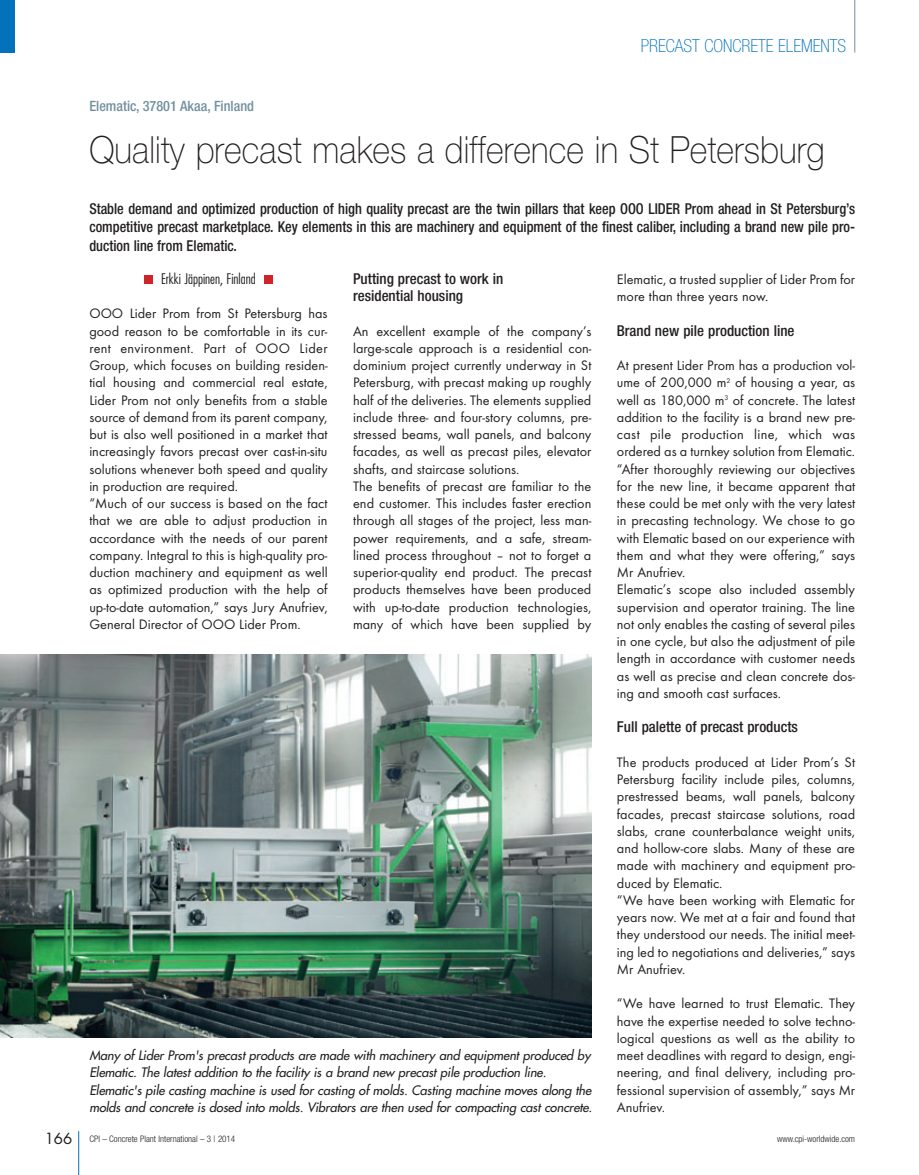
<style>
.page{position:relative;width:919px;height:1175px;background:#fff}
.page>*{position:absolute;margin:0;border:0;box-sizing:border-box;transform-origin:0 0}
.t1{font:100 37.5px "Helvetica Neue";letter-spacing:.005em;color:#231f20;scale:.9 1}
.t2{font:100 condensed 18px "Helvetica Neue";color:#0372bb}
.t3{font:500 condensed 15px/18.8px "Helvetica Neue";color:#231f20;text-align:justify;scale:.95 1}
.t4{font:500 condensed 15px/17.2px "Helvetica Neue";color:#231f20}
.t5{font:14.25px/17.2px "Futura T";color:#231f20}
.t6{font:500 condensed 14.25px "Helvetica Neue";color:#73909f}
.t7{font:300 condensed 14.25px "Futura";color:#231f20}
.t8{font:italic 12.75px/17.2px "Futura";color:#231f20}
.t9{font:300 condensed 9px "Helvetica Neue";color:#231f20}
.s1{font-family:"Futura";font-weight:400;font-stretch:normal;font-size:15px}
</style>
<div class="page">
<hr style="left:78px;top:1131px;width:1px;height:44px;background:#0372bb">
<hr style="left:854px;top:0;width:1px;height:53px;background:#73909f">
<div style="left:0;top:0;width:15px;height:53px;background:#0372bb"></div>
<div style="left:144px;top:275px;width:9px;height:9px;background:#d1232a"></div>
<div style="left:264px;top:275px;width:8px;height:9px;background:#d1232a"></div>
<img style="left:0;top:655px;width:591px;height:382px">
<p class="t6" style="left:89px;top:98px;width:166px">Elematic, 37801 Akaa, Finland</p>
<p class="t2" style="left:640px;top:36px;width:207px">PRECAST CONCRETE ELEMENTS</p>
<h1 class="t1" style="left:89px;top:129px;width:818px">Quality precast makes a difference in St Petersburg</h1>
<p class="t3" style="left:89px;top:199px;width:807px">Stable demand and optimized production of high quality precast are the twin pillars that keep OOO LIDER Prom ahead in St Petersburg’s competitive precast marketplace. Key elements in this are machinery and equipment of the finest caliber, including a brand new pile pro&shy;duction line from Elematic.</p>
<p class="t7" style="left:161px;top:270px;width:96px">Erkki Jäppinen, Finland</p>
<p class="t5" style="left:89px;top:305px;width:240px">OOO Lider Prom from St Petersburg has good reason to be comfortable in its cur&shy;rent environment. Part of OOO Lider Group, which focuses on building residen&shy;tial housing and commercial real estate, Lider Prom not only benefits from a stable source of demand from its parent company, but is also well positioned in a market that increasingly favors precast over cast-in-situ solutions whenever both speed and quality in production are required.<br>“Much of our success is based on the fact that we are able to adjust production in accordance with the needs of our parent company. Integral to this is high-quality pro&shy;duction machinery and equipment as well as optimized production with the help of up-to-date automation,” says Jury Anufriev, General Director of OOO Lider Prom.</p>
<p class="t4" style="left:353px;top:270px;width:152px">Putting precast to work in residential housing</p>
<p class="t5" style="left:353px;top:322px;width:240px">An excellent example of the company’s large-scale approach is a residential con&shy;dominium project currently underway in St Petersburg, with precast making up roughly half of the deliveries. The elements supplied include three- and four-story columns, pre&shy;stressed beams, wall panels, and balcony facades, as well as precast piles, elevator shafts, and staircase solutions.<br>The benefits of precast are familiar to the end customer. This includes faster erection through all stages of the project, less man&shy;power requirements, and a safe, stream&shy;lined process throughout – not to forget a superior-quality end product. The precast products themselves have been produced with up-to-date production technologies, many of which have been supplied by</p>
<p class="t8" style="left:89px;top:1047px;width:507px">Many of Lider Prom's precast products are made with machinery and equipment produced by Elematic. The latest addition to the facility is a brand new precast pile production line.<br>Elematic's pile casting machine is used for casting of molds. Casting machine moves along the molds and concrete is dosed into molds. Vibrators are then used for compacting cast concrete.</p>
<p class="t5" style="left:617px;top:270px;width:240px">Elematic, a trusted supplier of Lider Prom for more than three years now.</p>
<p class="t4" style="left:617px;top:321px;width:179px">Brand new pile production line</p>
<p class="t5" style="left:617px;top:357px;width:240px">At present Lider Prom has a production vol&shy;ume of 200,000 m<sup>2</sup> of housing a year, as well as 180,000 m<sup>3</sup> of concrete. The latest addition to the facility is a brand new pre&shy;cast pile production line, which was ordered as a turnkey solution from Elematic. “After thoroughly reviewing our objectives for the new line, it became apparent that these could be met only with the very latest in precasting technology. We chose to go with Elematic based on our experience with them and what they were offering,” says Mr Anufriev.<br>Elematic’s scope also included assembly supervision and operator training. The line not only enables the casting of several piles in one cycle, but also the adjustment of pile length in accordance with customer needs as well as precise and clean concrete dos&shy;ing and smooth cast surfaces.</p>
<p class="t4" style="left:617px;top:718px;width:182px">Full palette of precast products</p>
<p class="t5" style="left:617px;top:753px;width:240px">The products produced at Lider Prom’s St Petersburg facility include piles, columns, prestressed beams, wall panels, balcony facades, precast staircase solutions, road slabs, crane counterbalance weight units, and hollow-core slabs. Many of these are made with machinery and equipment pro&shy;duced by Elematic.<br>“We have been working with Elematic for years now. We met at a fair and found that they understood our needs. The initial meet&shy;ing led to negotiations and deliveries,” says Mr Anufriev.</p>
<p class="t5" style="left:617px;top:995px;width:240px;text-align:justify">“We have learned to trust Elematic. They have the expertise needed to solve techno&shy;logical questions as well as the ability to meet deadlines with regard to design, engi&shy;neering, and final delivery, including pro&shy;fessional supervision of assembly,” says Mr Anufriev.</p>
<p class="t9" style="left:45px;top:1133px;width:192px"><span class="s1">166</span> CPI – Concrete Plant International – 3 | 2014</p>
<p class="t9" style="left:777px;top:1133px;width:80px">www.cpi-worldwide.com</p>
</div>
